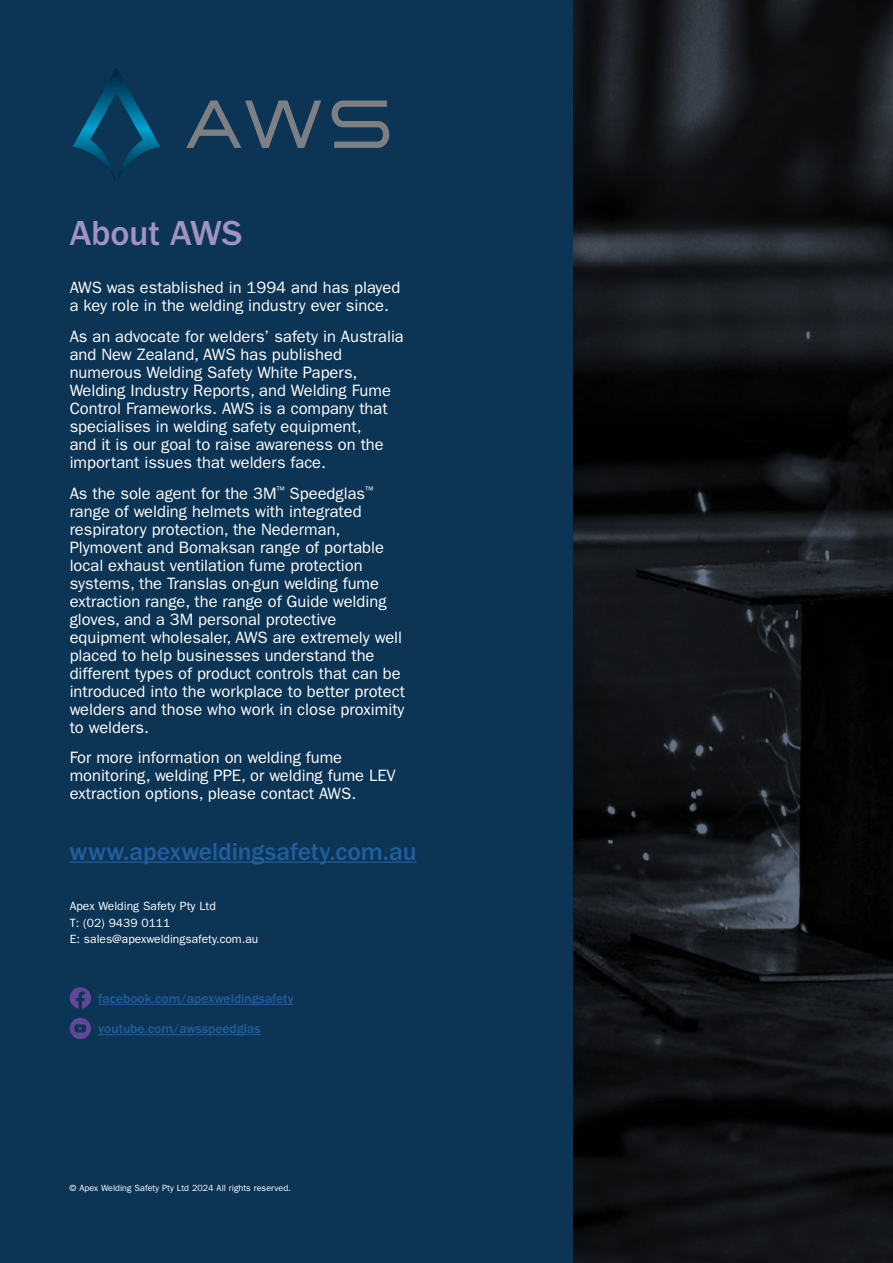
<style>
.page{position:relative;width:893px;height:1263px;background:#fff}
.page>*{position:absolute;margin:0;border:0;box-sizing:border-box;transform-origin:0 0}
.t1{font:500 36px "ITC Franklin Gothic Std";letter-spacing:-.005em;color:#a192c3}
.t2{font:500 25.5px "ITC Franklin Gothic Std";letter-spacing:-.005em;color:#215e9e}
.t3{font:16.5px/18px "ITC Franklin Gothic Std";color:#fff}
.t4{font:500 13.5px "ITC Franklin Gothic Std";color:#215e9e}
.t5{font:12px/16.5px "ITC Franklin Gothic Std";color:#fff}
.t6{font:9px "ITC Franklin Gothic Std";color:#fff}
</style>
<div class="page">
<svg style="left:572px;top:0;width:321px;height:1263px;background:#111417"></svg>
<div style="left:0;top:0;width:572px;height:1263px;background:#0c3454"></div>
<svg style="left:73px;top:68px;width:87px;height:111px"></svg>
<svg style="left:186px;top:100px;width:204px;height:48px"></svg>
<hr style="left:70px;top:861px;width:346px;height:2px;background:#215e9e">
<hr style="left:98px;top:1034px;width:163px;height:1px;background:#215e9e">
<svg style="left:70px;top:1018px;width:21px;height:21px"></svg>
<hr style="left:98px;top:1004px;width:196px;height:1px;background:#215e9e">
<svg style="left:70px;top:987px;width:21px;height:21px"></svg>
<h1 class="t1" style="left:70px;top:213px;width:174px">About AWS</h1>
<p class="t3" style="left:70px;top:279px;width:332px">AWS was established in 1994 and has played a key role in the welding industry ever since.</p>
<p class="t3" style="left:70px;top:327px;width:336px">As an advocate for welders’ safety in Australia and New Zealand, AWS has published numerous Welding Safety White Papers, Welding Industry Reports, and Welding Fume Control Frameworks. AWS is a company that specialises in welding safety equipment,<br>and it is our goal to raise awareness on the important issues that welders face.</p>
<p class="t3" style="left:70px;top:484px;width:337px">As the sole agent for the 3M<sup>™</sup> Speedglas<sup>™ </sup>range of welding helmets with integrated respiratory protection, the Nederman, Plymovent and Bomaksan range of portable local exhaust ventilation fume protection systems, the Translas on-gun welding fume extraction range, the range of Guide welding gloves, and a 3M personal protective equipment wholesaler, AWS are extremely well placed to help businesses understand the different types of product controls that can be introduced into the workplace to better protect welders and those who work in close proximity to welders.</p>
<p class="t3" style="left:70px;top:749px;width:328px">For more information on welding fume monitoring, welding PPE, or welding fume LEV extraction options, please contact AWS.</p>
<h2 class="t2" style="left:70px;top:837px;width:348px">www.apexweldingsafety.com.au</h2>
<p class="t5" style="left:70px;top:898px;width:190px">Apex Welding Safety Pty Ltd<br>T: (02) 9439 0111<br>E: sales@apexweldingsafety.com.au</p>
<p class="t4" style="left:98px;top:991px;width:197px">facebook.com/apexweldingsafety</p>
<p class="t4" style="left:98px;top:1021px;width:164px">youtube.com/awsspeedglas</p>
<p class="t6" style="left:70px;top:1182px;width:223px">© Apex Welding Safety Pty Ltd 2024 All rights reserved.</p>
</div>
